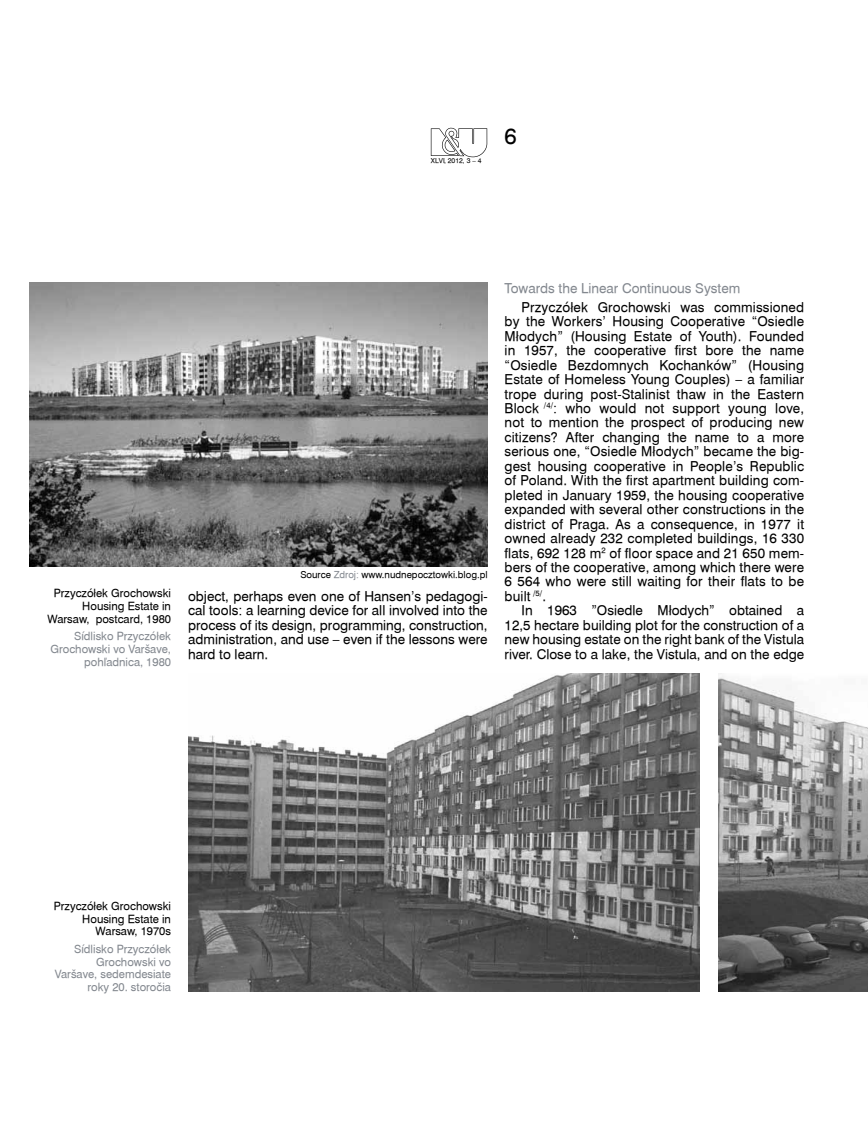
<style>
.page{position:relative;width:868px;height:1127px;background:#fff}
.page>*{position:absolute;margin:0;border:0;box-sizing:border-box;transform-origin:0 0}
.t1{font:22.05px "Swiss 721 AT";color:#000}
.t2{font:13.5px/14.4px "Swiss 721 AT";color:#000;text-align:justify}
.t3{font:13.5px "Swiss 721 AT";color:#83888f}
.t4{font:11.25px/12.9px "Swiss 721 AT";color:#83888f;text-align:right}
.t5{font:11.25px/12.9px "Swiss 721 AT";color:#000;text-align:right}
.t6{font:9.6px "Swiss 721 AT";color:#000}
.t7{font:6.75px "Swiss 721 AT";color:#000}
.s1{color:#83888f}
</style>
<div class="page">
<img style="left:30px;top:283px;width:457px;height:283px">
<img style="left:718px;top:673px;width:149px;height:319px">
<img style="left:188px;top:673px;width:511px;height:318px">
<svg style="left:431px;top:128px;width:56px;height:29px"></svg>
<p class="t7" style="left:431px;top:157px;width:52px">XLV I, 2012, 3 – 4</p>
<h1 class="t1" style="left:504px;top:124px;width:14px">6</h1>
<p class="t5" style="left:48px;top:587px;width:125px">Przyczółek Grochowski<br>Housing Estate in<br>Warsaw, postcard, 1980</p>
<p class="t4" style="left:50px;top:630px;width:122px">Sídlisko Przyczółek<br>Grochowski vo Varšave, pohľadnica, 1980</p>
<p class="t6" style="left:300px;top:569px;width:189px">Source <span class="s1">Zdroj:</span> www.nudnepocztowki.blog.pl</p>
<p class="t2" style="left:188px;top:589px;width:301px">object, perhaps even one of Hansen’s pedagogi&shy;cal tools: a learning device for all involved into the process of its design, programming, construction, administration, and use – even if the lessons were hard to learn.</p>
<p class="t3" style="left:504px;top:280px;width:237px">Towards the Linear Continuous System</p>
<p class="t2" style="left:504px;top:300px;width:301px;text-indent:17px">Przyczółek Grochowski was commissioned by the Workers’ Housing Cooperative “Osiedle Młodych” (Housing Estate of Youth). Founded in 1957, the cooperative first bore the name “Osiedle Bezdomnych Kochanków” (Housing Estate of Homeless Young Couples) – a familiar trope during post-Stalinist thaw in the Eastern Block <sup>/4/</sup>: who would not support young love, not to mention the prospect of producing new citizens? After changing the name to a more serious one, “Osiedle Młodych” became the big&shy;gest housing cooperative in People’s Republic of Poland. With the first apartment building com&shy;pleted in January 1959, the housing cooperative expanded with several other constructions in the district of Praga. As a consequence, in 1977 it owned already 232 completed buildings, 16 330 flats, 692 128 m<sup>2</sup> of floor space and 21 650 mem&shy;bers of the cooperative, among which there were 6 564 who were still waiting for their flats to be built <sup>/5/</sup>.</p>
<p class="t2" style="left:504px;top:603px;width:301px;text-indent:17px">I n 1963 ”Osiedle Młodych” obtained a 12,5 hectare building plot for the construction of a new housing estate on the right bank of the Vistula river. Close to a lake, the Vistula, and on the edge</p>
<p class="t5" style="left:54px;top:899px;width:119px">Przyczółek Grochowski<br>Housing Estate in<br>Warsaw, 1970s</p>
<p class="t4" style="left:55px;top:942px;width:118px">Sídlisko Przyczółek<br>Grochowski vo<br>Varšave, sedemdesiate roky 20. storočia</p>
</div>
